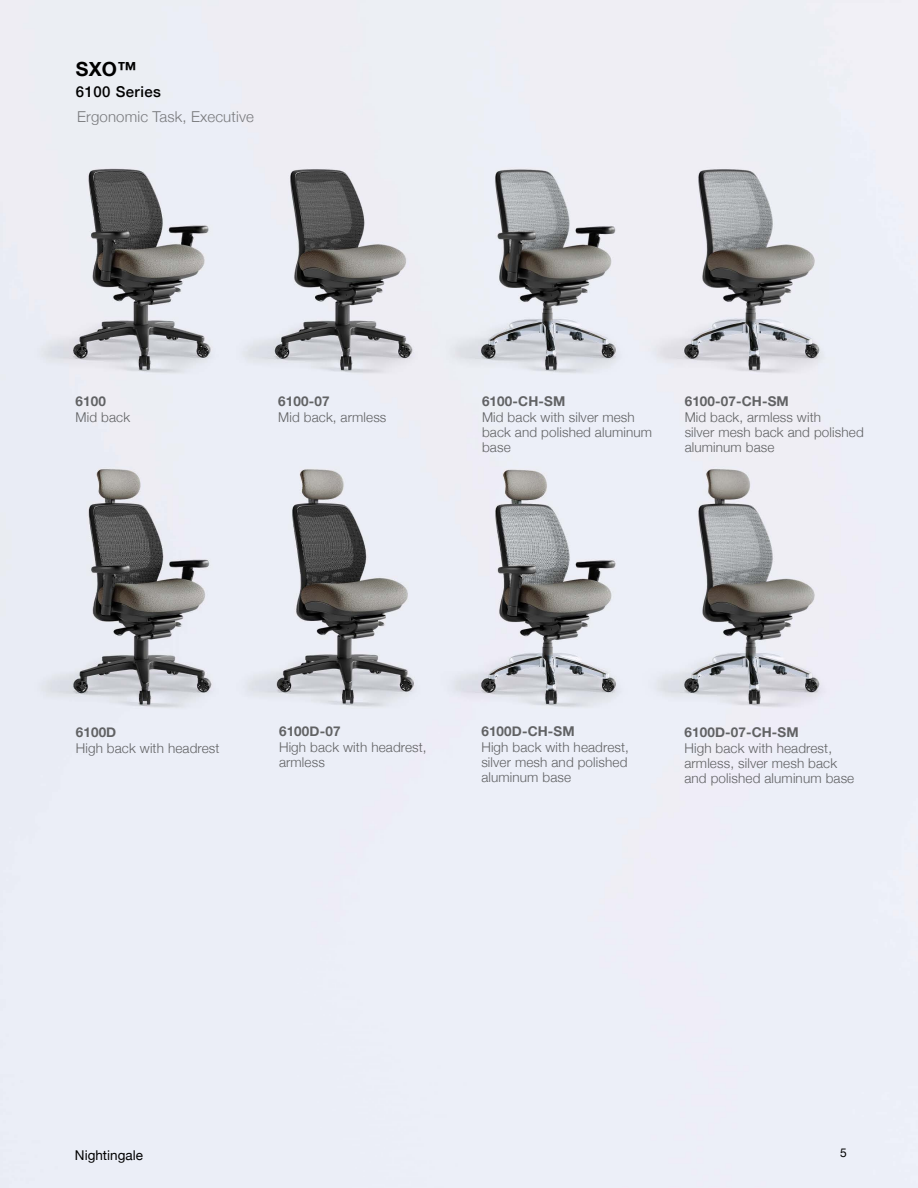
<style>
.page{position:relative;width:918px;height:1188px;background:#fff}
.page>*{position:absolute;margin:0;border:0;box-sizing:border-box;transform-origin:0 0}
.t1{font:700 19.5px "Helvetica Neue";color:#000}
.t2{font:300 15px "Helvetica Neue";letter-spacing:.01em;color:#797a7d}
.t3{font:500 15px "Helvetica Neue";letter-spacing:.03em;color:#000}
.t4{font:300 13.5px/15px "Helvetica Neue";letter-spacing:.01em;color:#616264}
.t5{font:700 13.5px "Helvetica Neue";letter-spacing:.01em;color:#616264}
.t6{font:13.5px "Helvetica Neue";color:#000}
.t7{font:12px "Helvetica Neue";color:#000}
</style>
<div class="page">
<img style="left:0;top:0;width:918px;height:1188px">
<h1 class="t1" style="left:76px;top:54px;width:62px">SXO™</h1>
<p class="t3" style="left:76px;top:79px;width:87px">6100 Series</p>
<p class="t2" style="left:77px;top:104px;width:178px">Ergonomic Task, Executive</p>
<p class="t5" style="left:76px;top:390px;width:32px">6100</p>
<p class="t4" style="left:76px;top:409px;width:56px">Mid back</p>
<p class="t5" style="left:278px;top:390px;width:53px">6100-07</p>
<p class="t4" style="left:278px;top:409px;width:110px">Mid back, armless</p>
<p class="t5" style="left:482px;top:390px;width:85px">6100-CH-SM</p>
<p class="t4" style="left:482px;top:409px;width:172px">Mid back with silver mesh back and polished aluminum base</p>
<p class="t5" style="left:685px;top:390px;width:106px">6100-07-CH-SM</p>
<p class="t4" style="left:685px;top:409px;width:181px">Mid back, armless with<br>silver mesh back and polished aluminum base</p>
<p class="t5" style="left:76px;top:721px;width:42px">6100D</p>
<p class="t4" style="left:76px;top:740px;width:145px">High back with headrest</p>
<p class="t5" style="left:279px;top:720px;width:63px">6100D-07</p>
<p class="t4" style="left:279px;top:739px;width:149px">High back with headrest, armless</p>
<p class="t5" style="left:481px;top:720px;width:95px">6100D-CH-SM</p>
<p class="t4" style="left:481px;top:739px;width:149px;text-align:justify">High back with headrest, silver mesh and polished aluminum base</p>
<p class="t5" style="left:684px;top:721px;width:116px">6100D-07-CH-SM</p>
<p class="t4" style="left:684px;top:740px;width:171px">High back with headrest, armless, silver mesh back and polished aluminum base</p>
<p class="t6" style="left:75px;top:1147px;width:69px">Nightingale</p>
<p class="t7" style="left:840px;top:1146px;width:8px">5</p>
</div>
